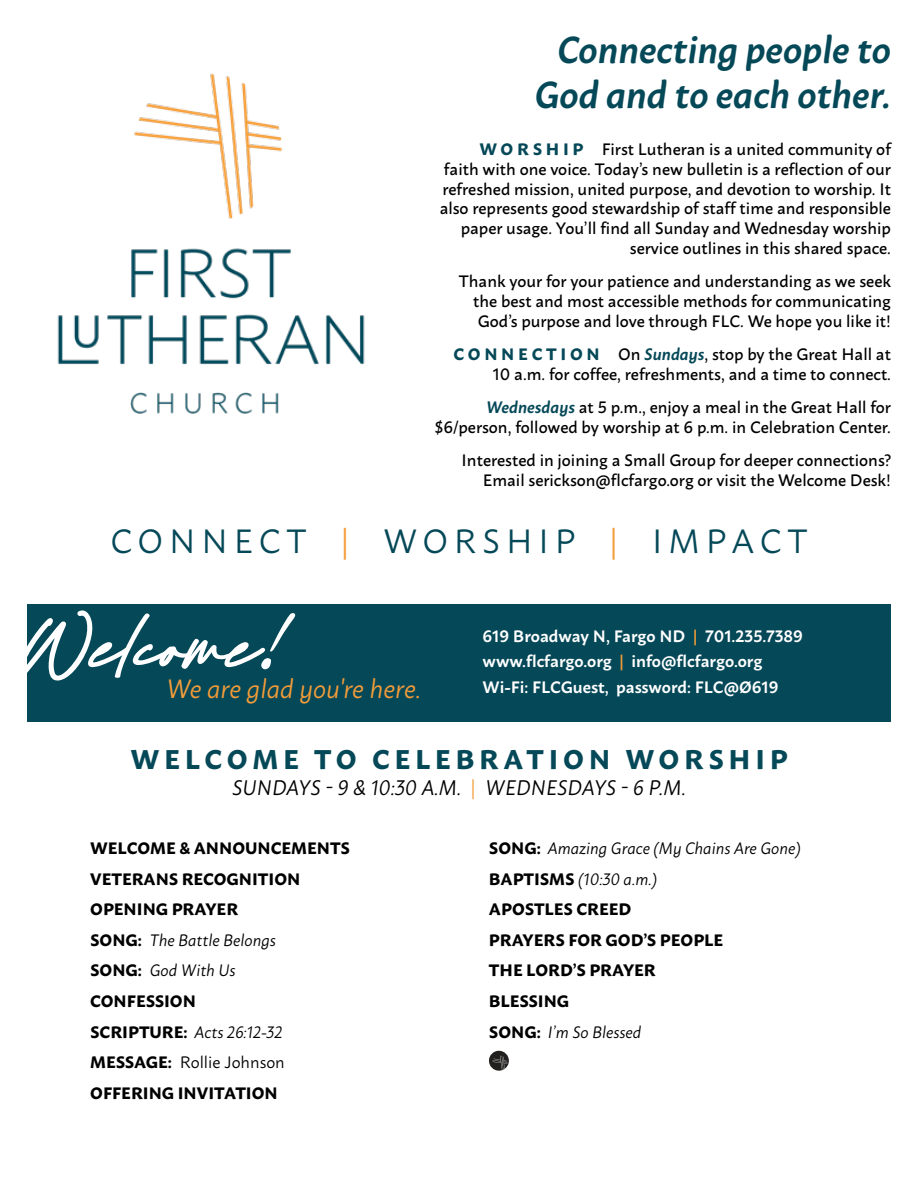
<style>
.page{position:relative;width:918px;height:1188px;background:#fff}
.page>*{position:absolute;margin:0;border:0;box-sizing:border-box;transform-origin:0 0}
.t1{font:68.7px "Black Signature";color:#fff}
.t2{font:italic 600 37.5px/45px "Macho";color:#054858;text-align:center}
.t3{font:33.6px "Macho";letter-spacing:.175em;color:#054858}
.t4{font:700 27px "Macho";letter-spacing:.175em;color:#054858}
.t5{font:italic 26.4px "Macho";color:#f39c39}
.t6{font:italic 21px "Macho";letter-spacing:.01em;color:#000}
.t7{font:500 16.5px/19.8px "Macho";color:#000;text-align:right}
.t8{font:700 16.5px/30.6px "Macho";color:#000}
.t9{font:600 16.5px/25.5px "Macho";color:#fff}
.s1{font-weight:700;color:#054858}
.s2{font-weight:600;font-style:italic;color:#054858}
.s3{color:#f39c39}
.s4{font-weight:400;font-style:italic}
.s5{font-weight:400}
</style>
<div class="page">
<div style="left:27px;top:605px;width:864px;height:117px;background:#054858"></div>
<img style="left:57px;top:73px;width:308px;height:341px">
<svg style="left:489px;top:1051px;width:20px;height:20px"></svg>
<h2 class="t2" style="left:535px;top:24px;width:358px">Connecting people to<br>God and to each other.</h2>
<p class="t7" style="left:440px;top:138px;width:453px"><span class="s1">W O R S H I P</span> First Lutheran is a united community of<br>faith with one voice. Today’s new bulletin is a reflection of our refreshed mission, united purpose, and devotion to worship. It also represents good stewardship of staff time and responsible paper usage. You’ll find all Sunday and Wednesday worship service outlines in this shared space.</p>
<p class="t7" style="left:473px;top:270px;width:419px;text-align:justify;text-indent:-14px">Thank your for your patience and understanding as we seek the best and most accessible methods for communicating God’s purpose and love through FLC. We hope you like it!</p>
<p class="t7" style="left:453px;top:343px;width:439px"><span class="s1">C O N N E C T I O N</span> On <span class="s2">Sundays</span>, stop by the Great Hall at<br>10 a.m. for coffee, refreshments, and a time to connect.</p>
<p class="t7" style="left:435px;top:396px;width:458px"><span class="s2">Wednesdays</span> at 5 p.m., enjoy a meal in the Great Hall for $6/person, followed by worship at 6 p.m. in Celebration Center.</p>
<p class="t7" style="left:462px;top:449px;width:431px">Interested in joining a Small Group for deeper connections?<br>Email serickson@flcfargo.org or visit the Welcome Desk!</p>
<h3 class="t3" style="left:110px;top:511px;width:699px">CONNECT <span class="s3">|</span> WORSHIP <span class="s3">|</span> IMPACT</h3>
<h1 class="t1" style="left:17px;top:612px;width:283px">Welcome!</h1>
<p class="t9" style="left:482px;top:621px;width:322px">619 Broadway N, Fargo ND <span class="s3">|</span> 701.235.7389 www.flcfargo.org <span class="s3">|</span> info@flcfargo.org</p>
<h3 class="t5" style="left:166px;top:666px;width:257px">We are glad you're here.</h3>
<p class="t9" style="left:482px;top:672px;width:298px">Wi-Fi: FLCGuest, password: FLC@Ø619</p>
<h3 class="t4" style="left:130px;top:736px;width:659px">WELCOME TO CELEBRATION WORSHIP</h3>
<p class="t6" style="left:232px;top:769px;width:456px">SUNDAYS - 9 &amp; 10:30 A.M. <span class="s3">|</span> WEDNESDAYS - 6 P.M.</p>
<p class="t8" style="left:90px;top:831px;width:261px">WELCOME &amp; ANNOUNCEMENTS<br>VETERANS RECOGNITION<br>OPENING PRAYER<br>SONG: <span class="s4">The Battle Belongs<br></span>SONG: <span class="s4">God With Us<br></span>CONFESSION<br>SCRIPTURE: <span class="s4">Acts 26:12-32<br></span>MESSAGE: <span class="s5">Rollie Johnson<br></span>OFFERING INVITATION</p>
<p class="t8" style="left:489px;top:831px;width:313px">SONG: <span class="s4">Amazing Grace (My Chains Are Gone)<br></span>BAPTISMS <span class="s4">(10:30 a.m.)<br></span>APOSTLES CREED<br>PRAYERS FOR GOD’S PEOPLE<br>THE LORD’S PRAYER<br>BLESSING<br>SONG: <span class="s4">I’m So Blessed</span></p>
</div>
